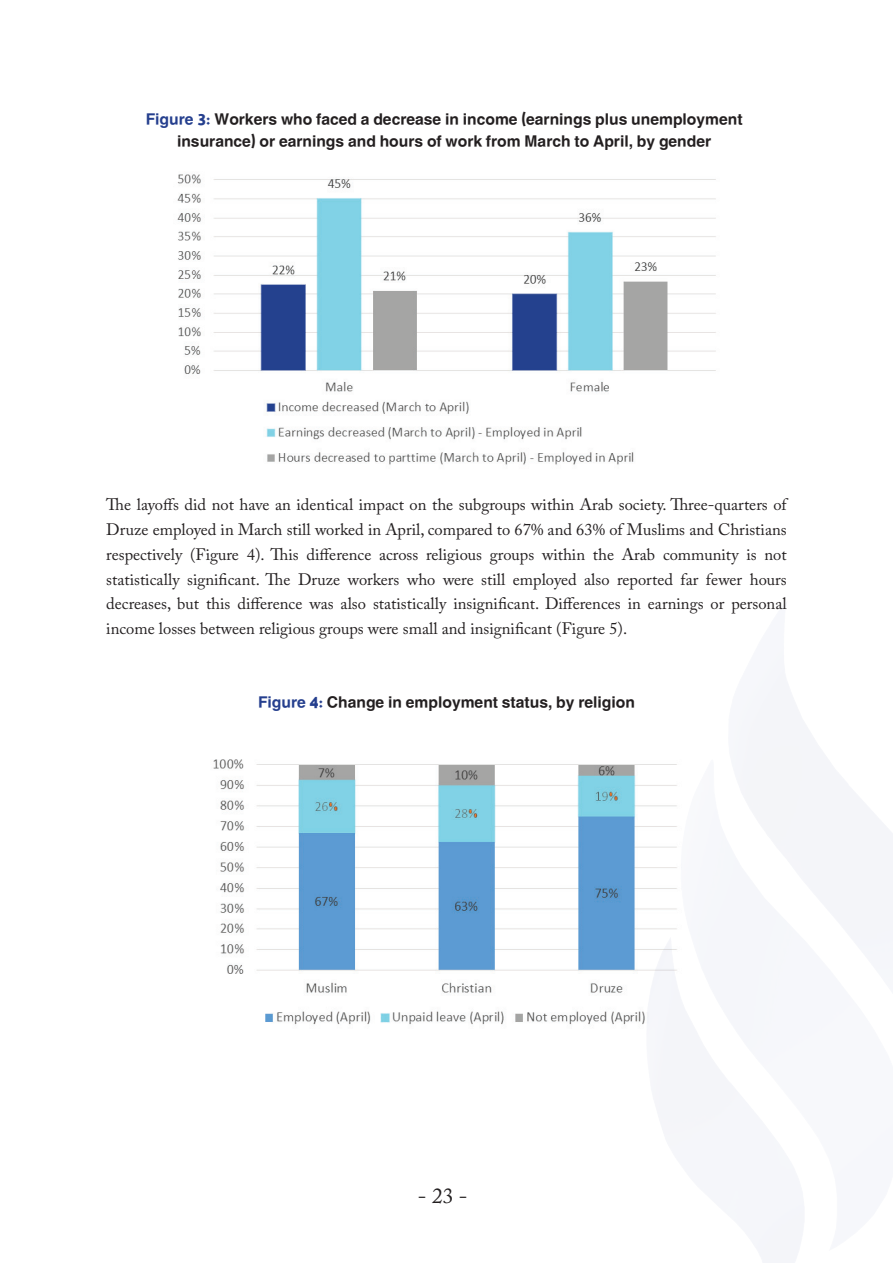
<style>
.page{position:relative;width:893px;height:1263px;background:#fff}
.page>*{position:absolute;margin:0;border:0;box-sizing:border-box;transform-origin:0 0}
.t1{font:21.3px "Adobe Caslon Pro";color:#231f20}
.t2{font:18px/21.6px "Hacen Liner XXL";color:#231f20;text-align:center}
.t3{font:16.5px/24.8px "Adobe Caslon Pro";color:#231f20;text-align:right}
.s1{color:#253f8e}
</style>
<div class="page">
<img style="left:177px;top:174px;width:539px;height:291px">
<img style="left:213px;top:759px;width:475px;height:272px">
<p class="t2" style="left:146px;top:110px;width:598px"><span class="s1">Figure 3:</span> Workers who faced a decrease in income (earnings plus unemployment insurance) or earnings and hours of work from March to April, by gender</p>
<p class="t3" style="left:106px;top:492px;width:682px">The layoffs did not have an identical impact on the subgroups within Arab society. Three-quarters of<br>Druze employed in March still worked in April, compared to 67% and 63% of Muslims and Christians not</p>
<p class="t3" style="left:190px;top:542px;width:50px">(Figure</p>
<p class="t3" style="left:247px;top:542px;width:53px">.)4 This</p>
<p class="t3" style="left:622px;top:542px;width:35px">Arab</p>
<p class="t3" style="left:106px;top:542px;width:78px">respectively</p>
<p class="t3" style="left:306px;top:542px;width:66px">difference</p>
<p class="t3" style="left:426px;top:542px;width:57px">religious</p>
<p class="t3" style="left:542px;top:542px;width:45px">within</p>
<p class="t3" style="left:593px;top:542px;width:23px">the</p>
<p class="t3" style="left:663px;top:542px;width:77px">community</p>
<p class="t3" style="left:746px;top:542px;width:12px">is</p>
<p class="t3" style="left:379px;top:542px;width:41px">across</p>
<p class="t3" style="left:490px;top:542px;width:46px">groups</p>
<p class="t3" style="left:187px;top:566px;width:105px">significant. The</p>
<p class="t3" style="left:106px;top:566px;width:682px;text-align:left">statistically<br>decreases, but this difference was also statistically insignificant. Differences in earnings or personal income losses between religious groups were small and insignificant (Figure .(5</p>
<p class="t3" style="left:348px;top:566px;width:53px">workers</p>
<p class="t3" style="left:407px;top:566px;width:30px">who</p>
<p class="t3" style="left:481px;top:566px;width:26px">still</p>
<p class="t3" style="left:513px;top:566px;width:65px">employed</p>
<p class="t3" style="left:584px;top:566px;width:27px">also</p>
<p class="t3" style="left:617px;top:566px;width:57px">reported</p>
<p class="t3" style="left:681px;top:566px;width:19px">far</p>
<p class="t3" style="left:706px;top:566px;width:38px">fewer</p>
<p class="t3" style="left:750px;top:566px;width:38px">hours</p>
<p class="t3" style="left:298px;top:566px;width:44px">Druze</p>
<p class="t3" style="left:443px;top:566px;width:32px">were</p>
<p class="t2" style="left:258px;top:692px;width:378px"><span class="s1">Figure 4:</span> Change in employment status, by religion</p>
<p class="t1" style="left:418px;top:1183px;width:51px">-23-</p>
</div>
